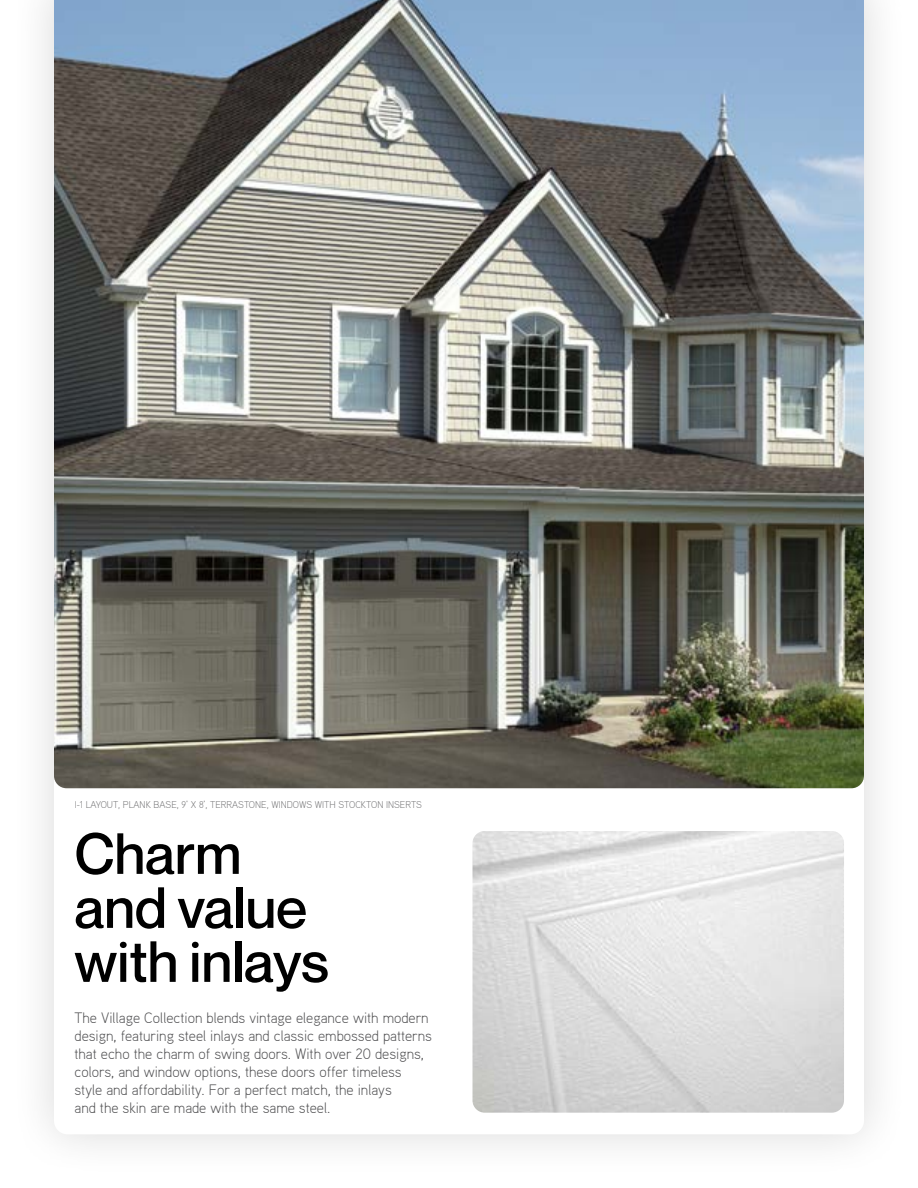
<style>
.page{position:relative;width:918px;height:1188px;background:#fff}
.page>*{position:absolute;margin:0;border:0;box-sizing:border-box;transform-origin:0 0}
.t1{font:500 56.7px/54px "Neue Montreal";color:#000}
.t2{font:300 15px/18px "Aaux";color:#4b4b4d}
.t3{font:300 9.75px "Aaux";color:#4b4b4d}
</style>
<div class="page">
<div style="left:9px;top:0;width:900px;height:1179px;background:#000;opacity:.15"></div>
<img style="left:54px;top:0;width:810px;height:788px">
<img style="left:472px;top:831px;width:372px;height:282px">
<p class="t3" style="left:75px;top:799px;width:349px">I-1 LAYOUT, PLANK BASE, 9’ X 8’, TERRASTONE, WINDOWS WITH STOCKTON INSERTS</p>
<h1 class="t1" style="left:75px;top:827px;width:256px">Charm and value with inlays</h1>
<p class="t2" style="left:75px;top:1008px;width:359px">The Village Collection blends vintage elegance with modern design, featuring steel inlays and classic embossed patterns that echo the charm of swing doors. With over 20 designs, colors, and window options, these doors offer timeless style and affordability. For a perfect match, the inlays<br>and the skin are made with the same steel.</p>
</div>
